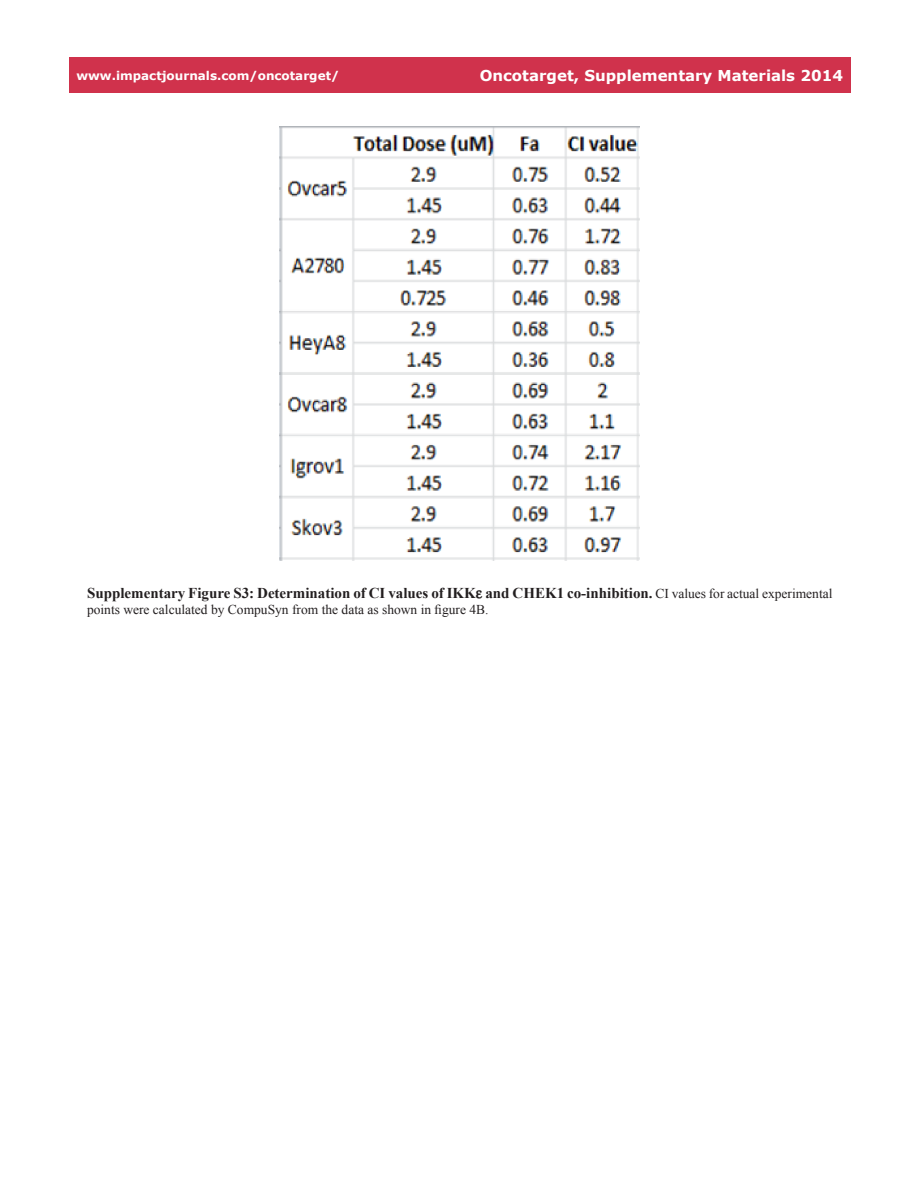
<style>
.page{position:relative;width:918px;height:1188px;background:#fff}
.page>*{position:absolute;margin:0;border:0;box-sizing:border-box;transform-origin:0 0}
.t1{font:700 15px "Times New Roman";color:#231f20}
.t2{font:700 15px "Verdana";color:#fff}
.t3{font:13.5px "Times New Roman";color:#231f20}
.t4{font:700 12px "Verdana";color:#fff}
.s1{font-weight:400;font-size:13.5px}
</style>
<div class="page">
<div style="left:69px;top:57px;width:781px;height:36px;background:#d0324c"></div>
<img style="left:280px;top:127px;width:360px;height:434px">
<p class="t4" style="left:76px;top:67px;width:264px">www.impactjournals.com/oncotarget/</p>
<p class="t2" style="left:480px;top:66px;width:365px">Oncotarget, Supplementary Materials 2014</p>
<p class="t1" style="left:87px;top:583px;width:747px">Supplementary Figure S3: Determination of CI values of IKK and CHEK1 co-inhibition. <span class="s1">CI values for actual experimental</span></p>
<p class="t3" style="left:87px;top:601px;width:403px">points were calculated by CompuSyn from the data as shown in figure 4B.</p>
</div>
